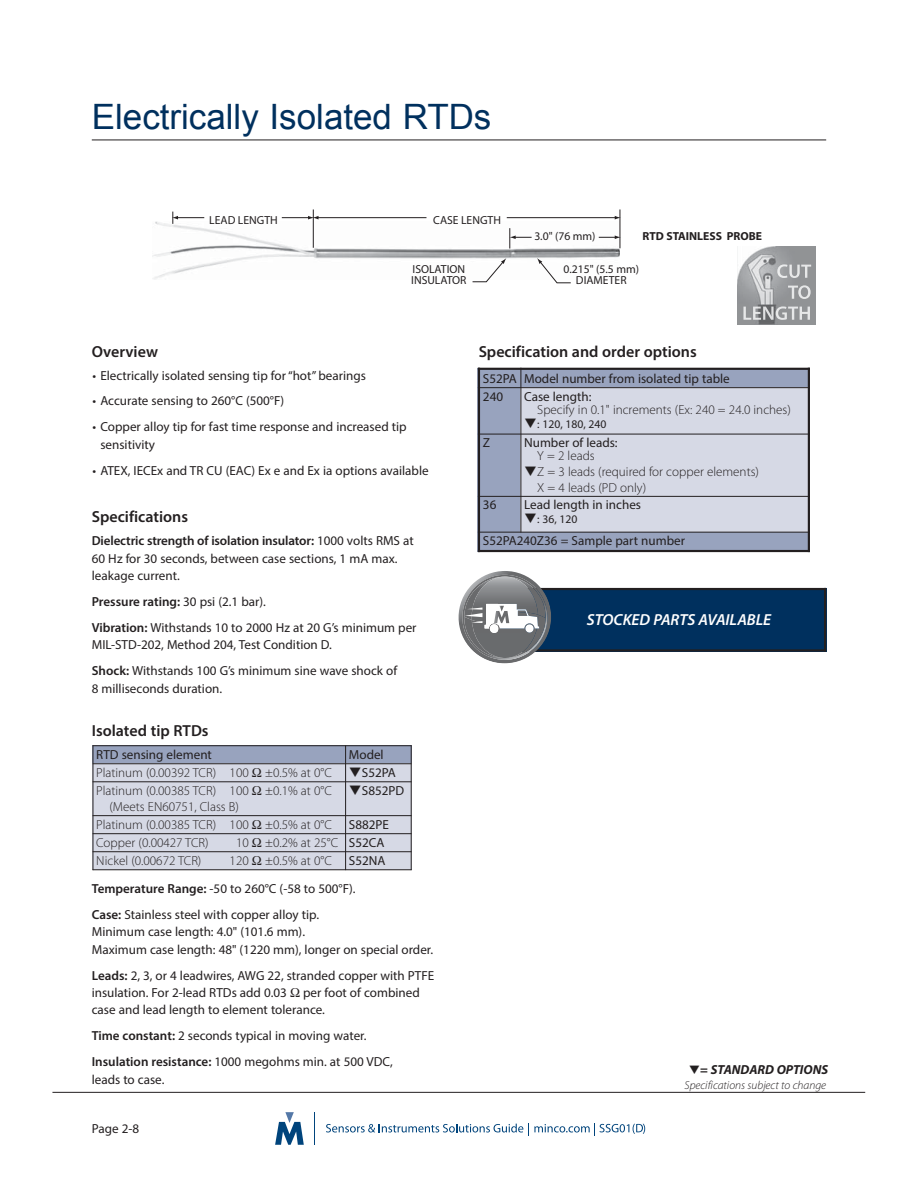
<style>
.page{position:relative;width:918px;height:1188px;background:#fff}
.page>*{position:absolute;margin:0;border:0;box-sizing:border-box;transform-origin:0 0}
.t1{font:34.95px "Arial";color:#00305e}
.t2{font:600 16.05px "Myriad Pro";color:#231f20}
.t3{font:italic 600 16.05px "Myriad Pro";color:#fff}
.t4{font:13.05px/17.5px "Myriad Pro";color:#231f20}
.t5{font:300 13.05px/15.9px "Myriad Pro";color:#231f20}
.t6{font:italic 700 13.05px "Myriad Pro";color:#231f20}
.t7{font:11.7px/11.7px "Myriad Pro";color:#231f20}
.t8{font:italic 300 11.7px "Myriad Pro";color:#231f20}
.t9{font:700 11.7px "Myriad Pro";color:#231f20}
.s1{font-weight:600}
.s2{font-weight:400}
.s3{font-style:normal}
</style>
<div class="page">
<hr style="left:52px;top:1092px;width:813px;height:1px;background:#231f20">
<hr style="left:314px;top:1112px;width:1px;height:33px;background:#00447c">
<svg style="left:275px;top:1112px;width:29px;height:33px"></svg>
<svg style="left:326px;top:1123px;width:319px;height:13px"></svg>
<hr style="left:92px;top:140px;width:734px;height:1px;background:#231f20">
<img style="left:152px;top:221px;width:468px;height:58px">
<hr style="left:313px;top:209px;width:1px;height:39px;background:#231f20">
<hr style="left:620px;top:209px;width:1px;height:39px;background:#231f20">
<svg style="left:537px;top:258px;width:34px;height:26px"></svg>
<svg style="left:472px;top:258px;width:34px;height:25px"></svg>
<svg style="left:172px;top:212px;width:32px;height:12px"></svg>
<hr style="left:317px;top:217px;width:109px;height:1px;background:#231f20">
<svg style="left:282px;top:216px;width:37px;height:4px"></svg>
<hr style="left:507px;top:217px;width:109px;height:1px;background:#231f20">
<svg style="left:615px;top:216px;width:6px;height:4px"></svg>
<svg style="left:509px;top:228px;width:23px;height:21px"></svg>
<svg style="left:599px;top:235px;width:22px;height:4px"></svg>
<div style="left:93px;top:745px;width:253px;height:19px;background:#98a3be"></div>
<div style="left:346px;top:745px;width:66px;height:19px;background:#98a3be"></div>
<div style="left:93px;top:764px;width:253px;height:18px;background:#d6d9e5"></div>
<div style="left:346px;top:764px;width:66px;height:18px;background:#d6d9e5"></div>
<div style="left:93px;top:782px;width:253px;height:34px;background:#d6d9e5"></div>
<div style="left:346px;top:782px;width:66px;height:34px;background:#d6d9e5"></div>
<div style="left:93px;top:816px;width:253px;height:18px;background:#d6d9e5"></div>
<div style="left:346px;top:816px;width:66px;height:18px;background:#d6d9e5"></div>
<div style="left:93px;top:834px;width:253px;height:18px;background:#d6d9e5"></div>
<div style="left:346px;top:834px;width:66px;height:18px;background:#d6d9e5"></div>
<div style="left:93px;top:852px;width:253px;height:18px;background:#d6d9e5"></div>
<div style="left:346px;top:852px;width:66px;height:18px;background:#d6d9e5"></div>
<hr style="left:93px;top:745px;width:1px;height:125px;background:#231f20">
<hr style="left:345px;top:745px;width:1px;height:125px;background:#231f20">
<hr style="left:411px;top:745px;width:1px;height:125px;background:#231f20">
<hr style="left:93px;top:745px;width:319px;height:1px;background:#231f20">
<hr style="left:93px;top:763px;width:319px;height:1px;background:#231f20">
<hr style="left:93px;top:781px;width:319px;height:1px;background:#231f20">
<hr style="left:93px;top:815px;width:319px;height:1px;background:#231f20">
<hr style="left:93px;top:833px;width:319px;height:1px;background:#231f20">
<hr style="left:93px;top:851px;width:319px;height:1px;background:#231f20">
<hr style="left:93px;top:869px;width:319px;height:1px;background:#231f20">
<div style="left:478px;top:368px;width:43px;height:20px;background:#98a3be"></div>
<div style="left:521px;top:368px;width:289px;height:20px;background:#98a3be"></div>
<div style="left:478px;top:388px;width:43px;height:46px;background:#98a3be"></div>
<div style="left:521px;top:388px;width:289px;height:46px;background:#d6d9e5"></div>
<div style="left:478px;top:434px;width:43px;height:62px;background:#98a3be"></div>
<div style="left:521px;top:434px;width:289px;height:62px;background:#d6d9e5"></div>
<div style="left:478px;top:496px;width:43px;height:36px;background:#98a3be"></div>
<div style="left:521px;top:496px;width:289px;height:36px;background:#d6d9e5"></div>
<div style="left:478px;top:532px;width:331px;height:20px;background:#98a3be"></div>
<hr style="left:478px;top:368px;width:2px;height:184px;background:#231f20">
<hr style="left:521px;top:368px;width:1px;height:165px;background:#231f20">
<hr style="left:808px;top:368px;width:2px;height:184px;background:#231f20">
<hr style="left:478px;top:368px;width:332px;height:2px;background:#231f20">
<hr style="left:478px;top:387px;width:332px;height:1px;background:#231f20">
<hr style="left:478px;top:434px;width:332px;height:1px;background:#231f20">
<hr style="left:478px;top:496px;width:332px;height:1px;background:#231f20">
<hr style="left:478px;top:532px;width:332px;height:1px;background:#231f20">
<hr style="left:478px;top:550px;width:332px;height:2px;background:#231f20">
<img style="left:737px;top:246px;width:79px;height:78px">
<img style="left:743px;top:264px;width:68px;height:56px">
<div style="left:498px;top:588px;width:327px;height:64px;background:#00305e"></div>
<hr style="left:824px;top:588px;width:2px;height:64px;background:#231f20">
<hr style="left:498px;top:588px;width:328px;height:2px;background:#231f20">
<hr style="left:498px;top:649px;width:328px;height:3px;background:#231f20">
<svg style="left:459px;top:571px;width:92px;height:92px"></svg>
<svg style="left:462px;top:575px;width:85px;height:85px"></svg>
<h1 class="t1" style="left:92px;top:97px;width:401px">Electrically Isolated RTDs</h1>
<p class="t7" style="left:209px;top:214px;width:70px">LEAD LENGTH</p>
<p class="t7" style="left:433px;top:214px;width:69px">CASE LENGTH</p>
<p class="t7" style="left:534px;top:231px;width:63px">3.0" (76 mm)</p>
<p class="t9" style="left:643px;top:229px;width:121px">RTD STAINLESS PROBE</p>
<p class="t7" style="left:411px;top:263px;width:57px">ISOLATION<br>INSULATOR</p>
<p class="t7" style="left:563px;top:263px;width:77px;text-align:center">0.215" (5.5 mm)<br>DIAMETER</p>
<p class="t2" style="left:92px;top:345px;width:68px">Overview</p>
<p class="t4" style="left:92px;top:367px;width:275px">• Electrically isolated sensing tip for “hot” bearings</p>
<p class="t4" style="left:92px;top:393px;width:193px">• Accurate sensing to 260°C (500°F)</p>
<p class="t4" style="left:100px;top:419px;width:308px;text-indent:-8px">• Copper alloy tip for fast time response and increased tip sensitivity</p>
<p class="t4" style="left:92px;top:462px;width:338px">• ATEX, IECEx and TR CU (EAC) Ex e and Ex ia options available</p>
<p class="t2" style="left:92px;top:511px;width:98px">Specifications</p>
<p class="t4" style="left:92px;top:533px;width:323px"><span class="s1">Dielectric strength of isolation insulator:</span> 1000 volts RMS at<br>60 Hz for 30 seconds, between case sections, 1 mA max. leakage current.</p>
<p class="t4" style="left:92px;top:589px;width:326px;line-height:26px"><span class="s1">Pressure rating:</span> 30 psi (2.1 bar).<br><span class="s1">Vibration:</span> Withstands 10 to 2000 Hz at 20 G’s minimum per</p>
<p class="t4" style="left:92px;top:633px;width:307px;line-height:26px">MIL-STD-202, Method 204, Test Condition D.<br><span class="s1">Shock:</span> Withstands 100 G’s minimum sine wave shock of</p>
<p class="t4" style="left:92px;top:680px;width:132px">8 milliseconds duration.</p>
<p class="t2" style="left:92px;top:725px;width:118px">Isolated tip RTDs</p>
<p class="t4" style="left:96px;top:746px;width:117px">RTD sensing element</p>
<p class="t4" style="left:349px;top:746px;width:36px">Model</p>
<p class="t5" style="left:96px;top:766px;width:154px">Platinum (0.00392 TCR) 100</p>
<p class="t5" style="left:265px;top:766px;width:68px">±0.5% at 0°C</p>
<p class="t4" style="left:362px;top:765px;width:35px">S52PA</p>
<p class="t5" style="left:96px;top:784px;width:154px">Platinum (0.00385 TCR) 100</p>
<p class="t5" style="left:265px;top:784px;width:68px">±0.1% at 0°C</p>
<p class="t5" style="left:109px;top:799px;width:131px">(Meets EN60751, Class B)</p>
<p class="t4" style="left:362px;top:783px;width:44px">S852PD</p>
<p class="t5" style="left:96px;top:817px;width:154px">Platinum (0.00385 TCR) 100</p>
<p class="t5" style="left:265px;top:817px;width:68px">±0.5% at 0°C</p>
<p class="t4" style="left:349px;top:816px;width:42px">S882PE</p>
<p class="t5" style="left:96px;top:835px;width:114px">Copper (0.00427 TCR)</p>
<p class="t5" style="left:236px;top:835px;width:14px">10</p>
<p class="t5" style="left:265px;top:835px;width:121px">±0.2% at 25°C <span class="s2">S52CA</span></p>
<p class="t5" style="left:96px;top:854px;width:107px">Nickel (0.00672 TCR)</p>
<p class="t5" style="left:230px;top:854px;width:21px">120</p>
<p class="t5" style="left:265px;top:854px;width:68px">±0.5% at 0°C</p>
<p class="t4" style="left:349px;top:852px;width:38px">S52NA</p>
<p class="t4" style="left:92px;top:876px;width:265px;line-height:26px"><span class="s1">Temperature Range:</span> -50 to 260°C (-58 to 500°F).<br><span class="s1">Case:</span> Stainless steel with copper alloy tip.</p>
<p class="t4" style="left:92px;top:924px;width:343px">Minimum case length: 4.0" (101.6 mm).<br>Maximum case length: 48" (1220 mm), longer on special order.</p>
<p class="t4" style="left:92px;top:967px;width:344px"><span class="s1">Leads:</span> 2, 3, or 4 leadwires, AWG 22, stranded copper with PTFE insulation. For 2-lead RTDs add 0.03 per foot of combined case and lead length to element tolerance.</p>
<p class="t4" style="left:92px;top:1024px;width:303px;line-height:26px"><span class="s1">Time constant:</span> 2 seconds typical in moving water.<br><span class="s1">Insulation resistance:</span> 1000 megohms min. at 500 VDC,</p>
<p class="t4" style="left:92px;top:1071px;width:74px">leads to case.</p>
<p class="t4" style="left:92px;top:1120px;width:49px">Page 2-8</p>
<p class="t2" style="left:479px;top:345px;width:220px">Specification and order options</p>
<p class="t4" style="left:483px;top:370px;width:248px;line-height:18.1px">S52PA Model number from isolated tip table<br>240</p>
<p class="t4" style="left:524px;top:388px;width:69px">Case length:</p>
<p class="t5" style="left:537px;top:402px;width:255px">Specify in 0.1" increments (Ex: 240 = 24.0 inches)</p>
<p class="t7" style="left:537px;top:419px;width:71px">: 120, 180, 240</p>
<p class="t4" style="left:483px;top:435px;width:9px">Z</p>
<p class="t4" style="left:524px;top:435px;width:95px">Number of leads:</p>
<p class="t5" style="left:537px;top:449px;width:223px">Y = 2 leads<br>Z = 3 leads (required for copper elements)<br>X = 4 leads (PD only)</p>
<p class="t4" style="left:483px;top:497px;width:15px">36</p>
<p class="t4" style="left:524px;top:497px;width:118px">Lead length in inches</p>
<p class="t7" style="left:537px;top:514px;width:42px">: 36, 120</p>
<p class="t4" style="left:483px;top:533px;width:204px">S52PA240Z36 = Sample part number</p>
<p class="t3" style="left:587px;top:614px;width:186px">STOCKED PARTS AVAILABLE</p>
<p class="t6" style="left:700px;top:1062px;width:129px"><span class="s3">=</span> STANDARD OPTIONS</p>
<p class="t8" style="left:685px;top:1081px;width:143px">Specifications subject to change</p>
</div>
